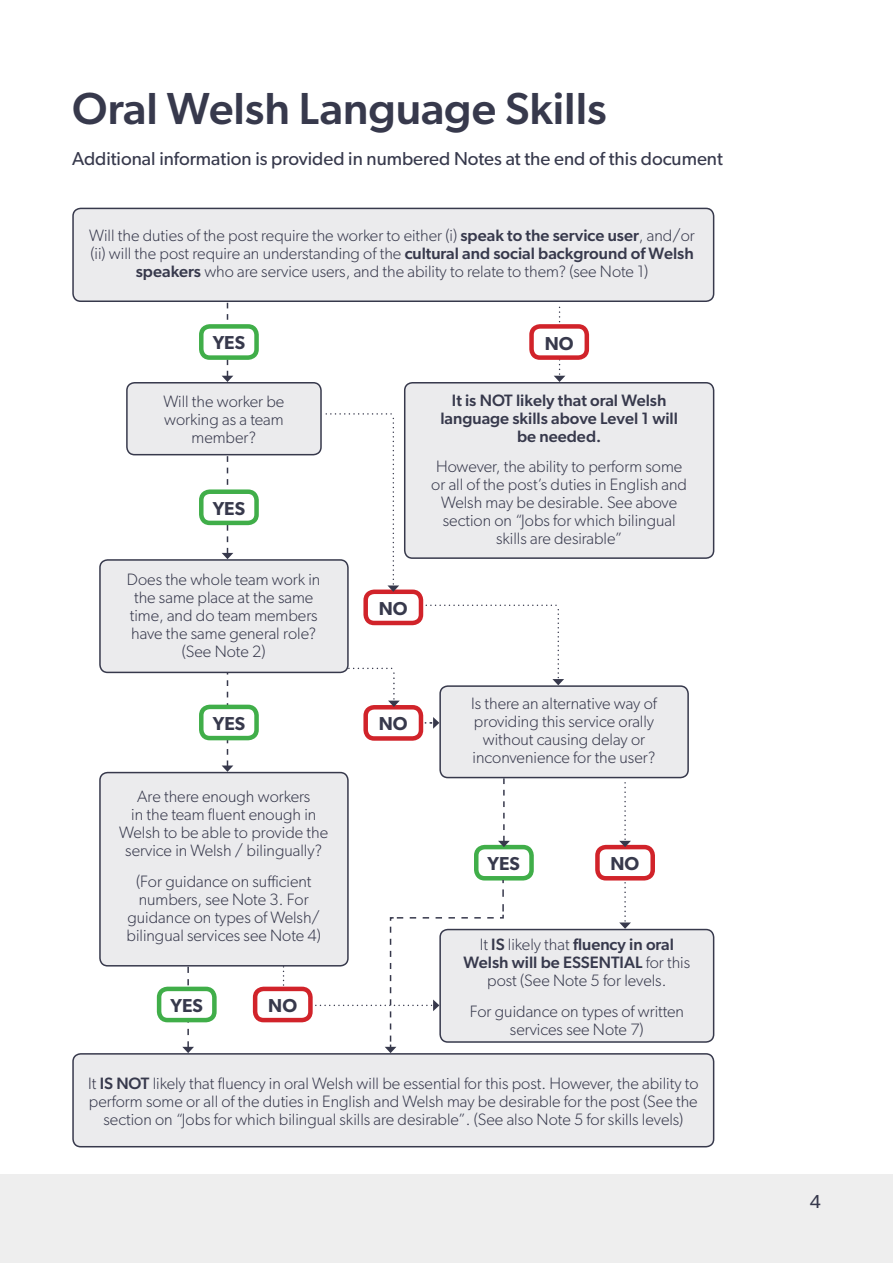
<style>
.page{position:relative;width:893px;height:1263px;background:#fff}
.page>*{position:absolute;margin:0;border:0;box-sizing:border-box;transform-origin:0 0}
.t1{font:500 45px "Gibson";color:#37394c}
.Body{font:18.75px "Gibson";color:#37394c}
.Body-2{font:600 18.75px "Gibson";color:#37394c}
.Body-3{font:300 16.5px/18px "Gibson";color:#37394c;text-align:center}
.Body-4{font:500 16.5px/18px "Gibson";color:#37394c;text-align:center}
.s1{font-weight:500}
</style>
<div class="page">
<div style="left:0;top:1174px;width:893px;height:89px;background:#eee"></div>
<div style="left:73px;top:208px;width:641px;height:93px;background:#ebebed;border-radius:8px"></div>
<div style="left:72px;top:208px;width:642px;height:94px;border:2px solid #37394c;border-radius:8px"></div>
<div style="left:73px;top:1054px;width:641px;height:93px;background:#ebebed;border-radius:8px"></div>
<div style="left:72px;top:1053px;width:642px;height:94px;border:2px solid #37394c;border-radius:8px"></div>
<div style="left:127px;top:383px;width:194px;height:72px;background:#ebebed;border-radius:8px"></div>
<div style="left:126px;top:382px;width:196px;height:73px;border:2px solid #37394c;border-radius:8px"></div>
<div style="left:100px;top:772px;width:248px;height:194px;background:#ebebed;border-radius:8px"></div>
<div style="left:99px;top:772px;width:250px;height:194px;border:2px solid #37394c;border-radius:8px"></div>
<div style="left:440px;top:686px;width:248px;height:91px;background:#ebebed;border-radius:8px"></div>
<div style="left:439px;top:685px;width:250px;height:93px;border:2px solid #37394c;border-radius:8px"></div>
<div style="left:440px;top:929px;width:274px;height:113px;background:#ebebed;border-radius:8px"></div>
<div style="left:439px;top:929px;width:275px;height:114px;border:2px solid #37394c;border-radius:8px"></div>
<div style="left:405px;top:383px;width:309px;height:175px;background:#ebebed;border-radius:8px"></div>
<div style="left:404px;top:382px;width:310px;height:177px;border:2px solid #37394c;border-radius:8px"></div>
<div style="left:474px;top:845px;width:60px;height:35px;border:4px solid #40ae49;border-radius:9px"></div>
<div style="left:363px;top:589px;width:60px;height:36px;border:4px solid #d1232a;border-radius:9px"></div>
<div style="left:363px;top:705px;width:60px;height:36px;border:4px solid #d1232a;border-radius:9px"></div>
<div style="left:595px;top:845px;width:60px;height:35px;border:4px solid #d1232a;border-radius:9px"></div>
<svg style="left:554px;top:306px;width:11px;height:76px"></svg>
<svg style="left:325px;top:413px;width:74px;height:179px"></svg>
<svg style="left:422px;top:604px;width:142px;height:81px"></svg>
<svg style="left:310px;top:667px;width:90px;height:40px"></svg>
<svg style="left:222px;top:303px;width:11px;height:79px"></svg>
<svg style="left:222px;top:456px;width:11px;height:103px"></svg>
<svg style="left:222px;top:673px;width:11px;height:99px"></svg>
<svg style="left:498px;top:778px;width:12px;height:69px"></svg>
<svg style="left:182px;top:963px;width:12px;height:90px"></svg>
<div style="left:531px;top:326px;width:56px;height:32px;background:#fff;border-radius:9px"></div>
<div style="left:529px;top:324px;width:60px;height:36px;border:4px solid #d1232a;border-radius:9px"></div>
<div style="left:201px;top:326px;width:56px;height:32px;background:#fff;border-radius:9px"></div>
<div style="left:199px;top:324px;width:60px;height:36px;border:4px solid #40ae49;border-radius:9px"></div>
<div style="left:201px;top:492px;width:56px;height:31px;background:#fff;border-radius:9px"></div>
<div style="left:199px;top:489px;width:60px;height:36px;border:4px solid #40ae49;border-radius:9px"></div>
<div style="left:201px;top:707px;width:56px;height:31px;background:#fff;border-radius:9px"></div>
<div style="left:199px;top:705px;width:60px;height:35px;border:4px solid #40ae49;border-radius:9px"></div>
<div style="left:159px;top:989px;width:55px;height:31px;background:#fff;border-radius:9px"></div>
<div style="left:157px;top:987px;width:60px;height:35px;border:4px solid #40ae49;border-radius:9px"></div>
<div style="left:100px;top:560px;width:248px;height:112px;background:#ebebed;border-radius:8px"></div>
<div style="left:99px;top:559px;width:250px;height:114px;border:2px solid #37394c;border-radius:8px"></div>
<svg style="left:421px;top:717px;width:18px;height:12px"></svg>
<svg style="left:282px;top:878px;width:223px;height:175px"></svg>
<div style="left:255px;top:989px;width:55px;height:31px;background:#fff;border-radius:9px"></div>
<div style="left:253px;top:987px;width:60px;height:35px;border:4px solid #d1232a;border-radius:9px"></div>
<svg style="left:619px;top:778px;width:12px;height:69px"></svg>
<svg style="left:619px;top:878px;width:12px;height:51px"></svg>
<h1 class="t1" style="left:72px;top:82px;width:536px">Oral Welsh Language Skills</h1>
<p class="Body" style="left:72px;top:147px;width:652px">Additional information is provided in numbered Notes at the end of this document</p>
<p class="Body-3" style="left:89px;top:226px;width:607px">Will the duties of the post require the worker to either (i) <span class="s1">speak to the service user</span>, and/or (ii) will the post require an understanding of the <span class="s1">cultural and social background of Welsh speakers</span> who are service users, and the ability to relate to them? (see Note 1)</p>
<p class="Body-2" style="left:213px;top:332px;width:34px">YES</p>
<p class="Body-2" style="left:545px;top:332px;width:30px">NO</p>
<p class="Body-3" style="left:163px;top:392px;width:123px">Will the worker be working as a team member?</p>
<p class="Body-4" style="left:440px;top:391px;width:239px">It is NOT likely that oral Welsh language skills above Level 1 will be needed.</p>
<p class="Body-3" style="left:431px;top:458px;width:257px">However, the ability to perform some or all of the post’s duties in English and Welsh may be desirable. See above section on “Jobs for which bilingual skills are desirable”</p>
<p class="Body-3" style="left:127px;top:570px;width:195px">Does the whole team work in the same place at the same time, and do team members have the same general role? (See Note 2)</p>
<p class="Body-2" style="left:213px;top:497px;width:34px">YES</p>
<p class="Body-2" style="left:379px;top:597px;width:30px">NO</p>
<p class="Body-2" style="left:213px;top:712px;width:34px">YES</p>
<p class="Body-3" style="left:119px;top:787px;width:210px">Are there enough workers<br>in the team fluent enough in<br>Welsh to be able to provide the service in Welsh / bilingually?</p>
<p class="Body-3" style="left:127px;top:872px;width:196px">(For guidance on sufficient numbers, see Note 3. For guidance on types of Welsh/ bilingual services see Note 4)</p>
<p class="Body-2" style="left:171px;top:994px;width:34px">YES</p>
<p class="Body-2" style="left:268px;top:994px;width:30px">NO</p>
<p class="Body-2" style="left:379px;top:712px;width:30px">NO</p>
<p class="Body-3" style="left:471px;top:694px;width:187px">Is there an alternative way of providing this service orally without causing delay or inconvenience for the user?</p>
<p class="Body-2" style="left:488px;top:853px;width:34px">YES</p>
<p class="Body-2" style="left:610px;top:853px;width:30px">NO</p>
<p class="Body-3" style="left:463px;top:935px;width:228px">It <span class="s1">IS</span> likely that <span class="s1">fluency in oral<br>Welsh will be ESSENTIAL</span> for this post (See Note 5 for levels.</p>
<p class="Body-3" style="left:470px;top:1002px;width:216px">For guidance on types of written services see Note 7)</p>
<p class="Body-3" style="left:88px;top:1074px;width:612px">It <span class="s1">IS NOT</span> likely that fluency in oral Welsh will be essential for this post. However, the ability to perform some or all of the duties in English and Welsh may be desirable for the post (See the section on “Jobs for which bilingual skills are desirable”. (See also Note 5 for skills levels)</p>
<p class="Body" style="left:810px;top:1190px;width:12px">4</p>
</div>
